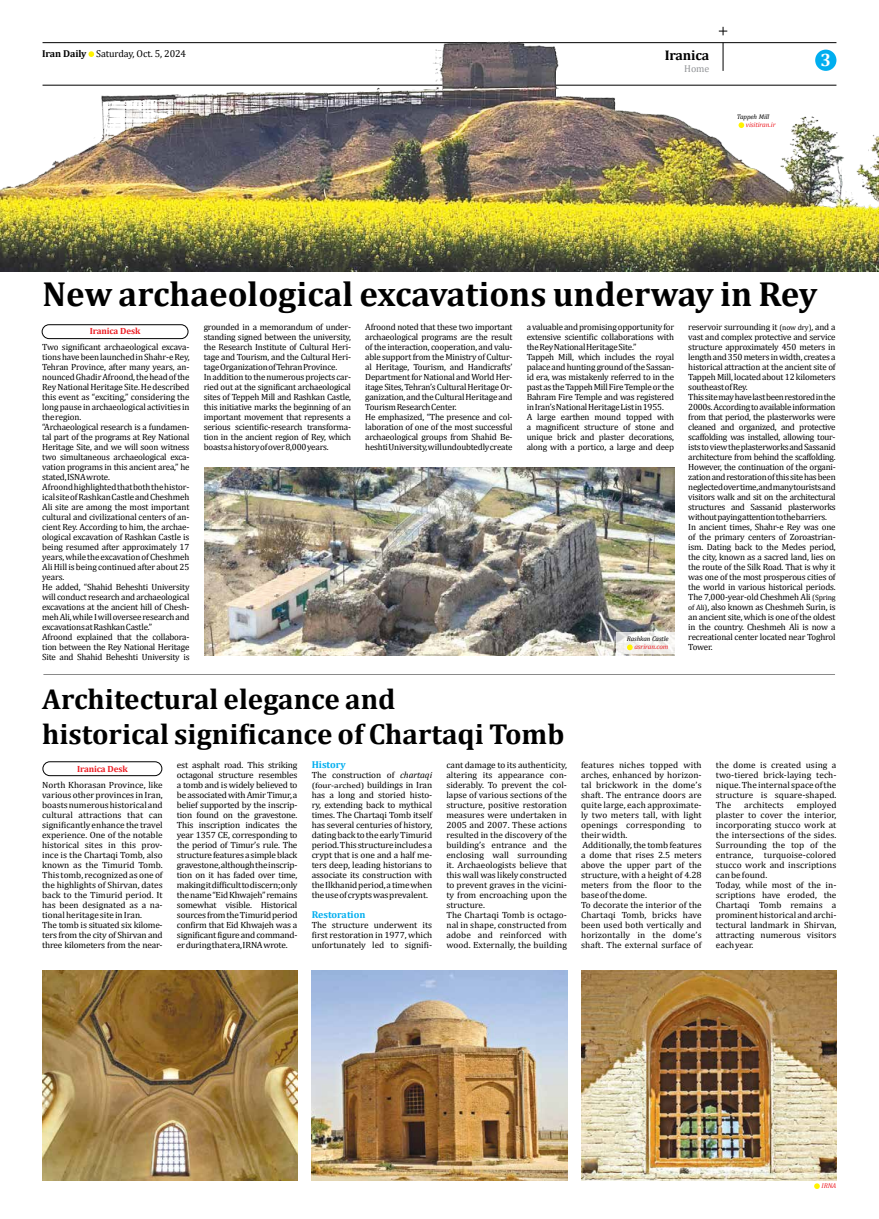
<style>
.page{position:relative;width:879px;height:1219px;background:#fff}
.page>*{position:absolute;margin:0;border:0;box-sizing:border-box;transform-origin:0 0}
.t1{font:700 35px "Cambria";color:#000}
.t2{font:700 29px/34.8px "Cambria";color:#000}
.t3{font:700 18px "Cambria";color:#fff}
.t4{font:700 14px "Cambria";letter-spacing:-.01em;color:#000}
.t5{font:10px "Cambria";letter-spacing:-.01em;color:#000}
.t6{font:700 10px "Cambria";color:#00aeef}
.t7{font:10px "Cambria";color:#939598}
.t8{font:9px/10px "Cambria";letter-spacing:-.02em;color:#000}
.t9{font:9px/10px "Cambria";color:#000}
.t10{font:9px/10px "Cambria";letter-spacing:.01em;color:#000}
.t11{font:700 9px "Cambria";letter-spacing:-.01em;color:#ed1d24}
.t12{font:italic 6.9px "Cambria";letter-spacing:-.01em;color:#ed1d24}
.t13{font:italic 6.8px "Cambria";letter-spacing:-.01em;color:#000}
.s1{font-weight:700}
.s2{font-size:7.7px}
.s3{font-style:italic}
</style>
<div class="page">
<hr style="left:43px;top:674px;width:792px;height:1px;background:#000">
<svg style="left:814px;top:1183px;width:6px;height:6px"></svg>
<div style="left:42px;top:325px;width:146px;height:14px;border:1px solid #000;border-radius:7px"></div>
<img style="left:0;top:26px;width:879px;height:245px">
<img style="left:204px;top:468px;width:471px;height:187px">
<svg style="left:616px;top:633px;width:59px;height:21px"></svg>
<svg style="left:738px;top:122px;width:6px;height:6px"></svg>
<img style="left:43px;top:971px;width:255px;height:209px">
<img style="left:312px;top:971px;width:255px;height:209px">
<img style="left:581px;top:971px;width:255px;height:209px">
<svg style="left:627px;top:645px;width:5px;height:5px"></svg>
<div style="left:43px;top:762px;width:119px;height:14px;border:1px solid #000;border-radius:7px"></div>
<svg style="left:719px;top:27px;width:8px;height:8px"></svg>
<p class="t5" style="left:42px;top:50px;width:145px"><span class="s1">Iran Daily</span> Saturday, Oct. 5, 2024</p>
<h3 class="t4" style="left:664px;top:50px;width:46px">Iranica</h3>
<p class="t7" style="left:684px;top:65px;width:27px">Home</p>
<p class="t13" style="left:737px;top:114px;width:34px">Tappeh Mill</p>
<p class="t12" style="left:746px;top:122px;width:31px">visitiran.ir</p>
<h3 class="t3" style="left:820px;top:54px;width:12px">3</h3>
<h1 class="t1" style="left:43px;top:281px;width:776px">New archaeological excavations underway in Rey</h1>
<p class="t11" style="left:90px;top:328px;width:52px">Iranica Desk</p>
<p class="t8" style="left:42px;top:342px;width:149px">Two significant archaeological excava&shy;tions have been launched in Shahr-e Rey, Tehran Province, after many years, an&shy;nounced Ghadir Afroond, the head of the Rey National Heritage Site. He described this event as “exciting,” considering the long pause in archaeological activities in the region.<br>“Archaeological research is a fundamen&shy;tal part of the programs at Rey National Heritage Site, and we will soon witness two simultaneous archaeological exca&shy;vation programs in this ancient area,” he stated, ISNA wrote.<br>Afroond highlighted that both the histor&shy;ical site of Rashkan Castle and Cheshmeh Ali site are among the most important cultural and civilizational centers of an&shy;cient Rey. According to him, the archae&shy;ological excavation of Rashkan Castle is being resumed after approximately 17 years, while the excavation of Cheshmeh Ali Hill is being continued after about 25 years.<br>He added, “Shahid Beheshti University will conduct research and archaeological excavations at the ancient hill of Chesh&shy;meh Ali, while I will oversee research and excavations at Rashkan Castle.”<br>Afroond explained that the collabora&shy;tion between the Rey National Heritage Site and Shahid Beheshti University is</p>
<p class="t8" style="left:204px;top:322px;width:149px">grounded in a memorandum of under&shy;standing signed between the university, the Research Institute of Cultural Heri&shy;tage and Tourism, and the Cultural Heri&shy;tage Organization of Tehran Province.<br>In addition to the numerous projects car&shy;ried out at the significant archaeological sites of Teppeh Mill and Rashkan Castle, this initiative marks the beginning of an important movement that represents a serious scientific-research transforma&shy;tion in the ancient region of Rey, which boasts a history of over 8,000 years.</p>
<p class="t8" style="left:365px;top:322px;width:149px">Afroond noted that these two important archaeological programs are the result of the interaction, cooperation, and valu&shy;able support from the Ministry of Cultur&shy;al Heritage, Tourism, and Handicrafts’ Department for National and World Her&shy;itage Sites, Tehran’s Cultural Heritage Or&shy;ganization, and the Cultural Heritage and Tourism Research Center.<br>He emphasized, “The presence and col&shy;laboration of one of the most successful archaeological groups from Shahid Be&shy;heshti University, will undoubtedly create</p>
<p class="t8" style="left:527px;top:322px;width:149px">a valuable and promising opportunity for extensive scientific collaborations with the Rey National Heritage Site.”<br>Tappeh Mill, which includes the royal palace and hunting ground of the Sassan&shy;id era, was mistakenly referred to in the past as the Tappeh Mill Fire Temple or the Bahram Fire Temple and was registered in Iran’s National Heritage List in 1955.<br>A large earthen mound topped with a magnificent structure of stone and unique brick and plaster decorations, along with a portico, a large and deep</p>
<p class="t8" style="left:688px;top:322px;width:149px">reservoir surrounding it <span class="s2">(now dry)</span>, and a vast and complex protective and service structure approximately 450 meters in length and 350 meters in width, creates a historical attraction at the ancient site of Tappeh Mill, located about 12 kilometers southeast of Rey.<br>This site may have last been restored in the 2000s. According to available information from that period, the plasterworks were cleaned and organized, and protective scaffolding was installed, allowing tour&shy;ists to view the plasterworks and Sassanid architecture from behind the scaffolding.<br>However, the continuation of the organi&shy;zation and restoration of this site has been neglected over time, and many tourists and visitors walk and sit on the architectural structures and Sassanid plasterworks without paying attention to the barriers.<br>In ancient times, Shahr-e Rey was one of the primary centers of Zoroastrian&shy;ism. Dating back to the Medes period, the city, known as a sacred land, lies on the route of the Silk Road. That is why it was one of the most prosperous cities of the world in various historical periods.<br>The 7,000-year-old Cheshmeh Ali <span class="s2">(Spring of Ali)</span>, also known as Cheshmeh Surin, is an ancient site, which is one of the oldest in the country. Cheshmeh Ali is now a recreational center located near Toghrol Tower.</p>
<p class="t13" style="left:627px;top:636px;width:43px">Rashkan Castle</p>
<p class="t12" style="left:634px;top:644px;width:36px">asriran.com</p>
<h2 class="t2" style="left:42px;top:685px;width:524px">Architectural elegance and<br>historical significance of Chartaqi Tomb</h2>
<p class="t11" style="left:77px;top:765px;width:52px">Iranica Desk</p>
<p class="t9" style="left:42px;top:779px;width:122px">North Khorasan Province, like various other provinces in Iran, boasts numerous historical and cultural attractions that can significantly enhance the travel experience. One of the notable historical sites in this prov&shy;ince is the Chartaqi Tomb, also known as the Timurid Tomb.<br>This tomb, recognized as one of the highlights of Shirvan, dates back to the Timurid period. It has been designated as a na&shy;tional heritage site in Iran.<br>The tomb is situated six kilome&shy;ters from the city of Shirvan and three kilometers from the near-</p>
<p class="t8" style="left:177px;top:759px;width:122px;text-align:justify">est asphalt road. This striking octagonal structure resembles a tomb and is widely believed to be associated with Amir Timur, a belief supported by the inscrip&shy;tion found on the gravestone.<br>This inscription indicates the year 1357 CE, corresponding to the period of Timur’s rule. The structure features a simple black gravestone, although the inscrip&shy;tion on it has faded over time, making it difficult to discern; only the name “Eid Khwajeh” remains somewhat visible. Historical sources from the Timurid period confirm that Eid Khwajeh was a significant figure and command&shy;er during that era, IRNA wrote.</p>
<p class="t6" style="left:312px;top:761px;width:36px">History</p>
<p class="t8" style="left:312px;top:770px;width:122px;text-align:justify">The construction of <span class="s3">chartaqi </span><span class="s2">(four-arched)</span> buildings in Iran has a long and storied histo&shy;ry, extending back to mythical times. The Chartaqi Tomb itself has several centuries of history, dating back to the early Timurid period. This structure includes a crypt that is one and a half me&shy;ters deep, leading historians to associate its construction with the Ilkhanid period, a time when the use of crypts was prevalent.</p>
<p class="t6" style="left:312px;top:911px;width:55px">Restoration</p>
<p class="t8" style="left:312px;top:920px;width:122px;text-align:justify">The structure underwent its first restoration in 1977, which unfortunately led to signifi-</p>
<p class="t9" style="left:446px;top:759px;width:122px">cant damage to its authenticity, altering its appearance con&shy;siderably. To prevent the col&shy;lapse of various sections of the structure, positive restoration measures were undertaken in<br>2005 and 2007. These actions resulted in the discovery of the building’s entrance and the enclosing wall surrounding it. Archaeologists believe that this wall was likely constructed to prevent graves in the vicini&shy;ty from encroaching upon the structure.<br>The Chartaqi Tomb is octago&shy;nal in shape, constructed from adobe and reinforced with wood. Externally, the building</p>
<p class="t10" style="left:581px;top:759px;width:122px">features niches topped with arches, enhanced by horizon&shy;tal brickwork in the dome’s shaft. The entrance doors are quite large, each approximate&shy;ly two meters tall, with light openings corresponding to their width.<br>Additionally, the tomb features a dome that rises 2.5 meters above the upper part of the structure, with a height of 4.28 meters from the floor to the base of the dome.<br>To decorate the interior of the<br>Chartaqi Tomb, bricks have been used both vertically and horizontally in the dome’s shaft. The external surface of</p>
<p class="t8" style="left:716px;top:759px;width:122px;text-align:justify">the dome is created using a two-tiered brick-laying tech&shy;nique. The internal space of the structure is square-shaped.<br>The</p>
<p class="t9" style="left:716px;top:799px;width:122px;text-indent:81px">employed plaster to cover the interior, incorporating stucco work at the intersections of the sides.<br>Surrounding the top of the entrance, turquoise-colored stucco work and inscriptions can be found.<br>Today, while most of the in&shy;scriptions have eroded, the<br>Chartaqi Tomb remains a prominent historical and archi&shy;tectural landmark in Shirvan, attracting numerous visitors each year.</p>
<p class="t10" style="left:744px;top:799px;width:41px">architects</p>
<p class="t12" style="left:821px;top:1183px;width:16px">IRNA</p>
</div>
